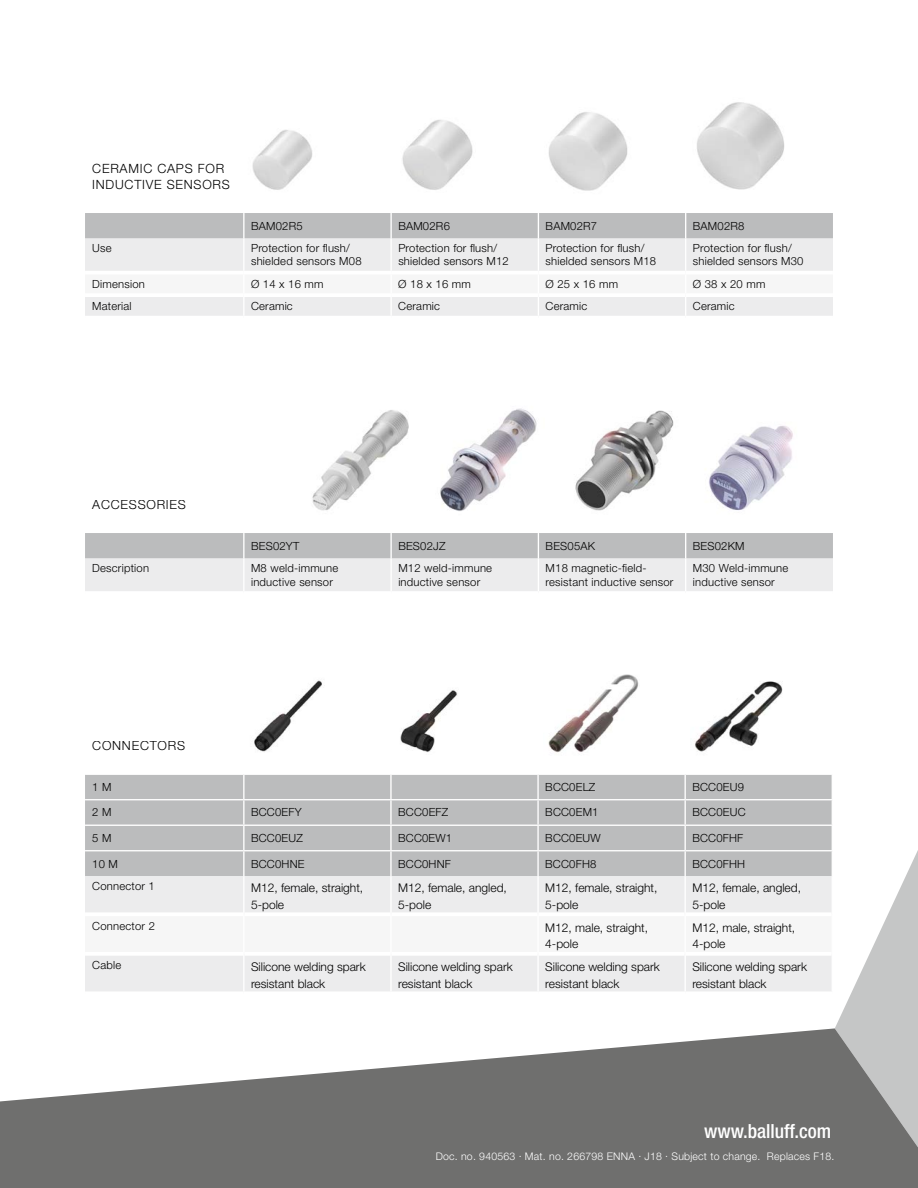
<style>
.page{position:relative;width:918px;height:1188px;background:#fff}
.page>*{position:absolute;margin:0;border:0;box-sizing:border-box;transform-origin:0 0}
.t1{font:500 condensed 19.5px "Helvetica Neue LT Pro";color:#fff}
.t2{font:300 12.75px/16.5px "Helvetica Neue LT Pro";letter-spacing:.06em;color:#000}
.t3{font:300 12px/16.5px "Helvetica Neue LT Pro";color:#000}
.t4{font:300 11.25px/13.5px "Helvetica Neue LT Pro";letter-spacing:.02em;color:#000}
.t5{font:300 10.5px "Helvetica Neue LT Pro";letter-spacing:.02em;color:#fff}
</style>
<div class="page">
<div style="left:0;top:1094px;width:918px;height:94px;background:#6f6f6e"></div>
<div style="left:85px;top:239px;width:748px;height:32px;background:#ececed"></div>
<div style="left:85px;top:213px;width:748px;height:26px;background:#bbbcbd"></div>
<hr style="left:243px;top:239px;width:2px;height:32px;background:#fff">
<hr style="left:390px;top:239px;width:2px;height:32px;background:#fff">
<hr style="left:538px;top:239px;width:1px;height:32px;background:#fff">
<hr style="left:685px;top:239px;width:1px;height:32px;background:#fff">
<div style="left:85px;top:297px;width:748px;height:19px;background:#ececed"></div>
<img style="left:252px;top:130px;width:61px;height:60px">
<img style="left:402px;top:120px;width:71px;height:70px">
<img style="left:548px;top:112px;width:80px;height:79px">
<img style="left:697px;top:102px;width:87px;height:88px">
<svg style="left:85px;top:533px;width:748px;height:58px;background:#d7d7d8"></svg>
<img style="left:312px;top:410px;width:97px;height:101px">
<img style="left:440px;top:408px;width:97px;height:103px">
<img style="left:575px;top:410px;width:99px;height:101px">
<img style="left:709px;top:425px;width:84px;height:85px">
<svg style="left:85px;top:775px;width:833px;height:391px"></svg>
<img style="left:254px;top:680px;width:68px;height:72px">
<img style="left:400px;top:690px;width:58px;height:62px">
<img style="left:548px;top:674px;width:91px;height:79px">
<img style="left:695px;top:681px;width:88px;height:71px">
<p class="t2" style="left:92px;top:160px;width:139px">CERAMIC CAPS FOR<br>INDUCTIVE SENSORS</p>
<p class="t4" style="left:251px;top:219px;width:53px">BAM02R5</p>
<p class="t4" style="left:398px;top:219px;width:53px">BAM02R6</p>
<p class="t4" style="left:546px;top:219px;width:53px">BAM02R7</p>
<p class="t4" style="left:693px;top:219px;width:53px">BAM02R8</p>
<p class="t4" style="left:92px;top:241px;width:21px">Use</p>
<p class="t4" style="left:251px;top:241px;width:112px">Protection for flush/ shielded sensors M08</p>
<p class="t4" style="left:398px;top:241px;width:112px">Protection for flush/ shielded sensors M12</p>
<p class="t4" style="left:546px;top:241px;width:112px">Protection for flush/ shielded sensors M18</p>
<p class="t4" style="left:693px;top:241px;width:112px">Protection for flush/ shielded sensors M30</p>
<p class="t4" style="left:92px;top:277px;width:54px">Dimension</p>
<p class="t4" style="left:251px;top:277px;width:74px">Ø 14 x 16 mm</p>
<p class="t4" style="left:398px;top:277px;width:74px">Ø 18 x 16 mm</p>
<p class="t4" style="left:546px;top:277px;width:74px">Ø 25 x 16 mm</p>
<p class="t4" style="left:693px;top:277px;width:74px">Ø 38 x 20 mm</p>
<p class="t4" style="left:92px;top:299px;width:41px">Material</p>
<p class="t4" style="left:251px;top:299px;width:43px">Ceramic</p>
<p class="t4" style="left:398px;top:299px;width:43px">Ceramic</p>
<p class="t4" style="left:546px;top:299px;width:43px">Ceramic</p>
<p class="t4" style="left:693px;top:299px;width:43px">Ceramic</p>
<p class="t2" style="left:92px;top:496px;width:95px">ACCESSORIES</p>
<p class="t4" style="left:251px;top:539px;width:50px">BES02YT</p>
<p class="t4" style="left:398px;top:539px;width:49px">BES02JZ</p>
<p class="t4" style="left:546px;top:539px;width:51px">BES05AK</p>
<p class="t4" style="left:693px;top:539px;width:53px">BES02KM</p>
<p class="t4" style="left:92px;top:561px;width:58px">Description</p>
<p class="t4" style="left:251px;top:561px;width:89px">M8 weld-immune inductive sensor</p>
<p class="t4" style="left:398px;top:561px;width:95px">M12 weld-immune inductive sensor</p>
<p class="t4" style="left:546px;top:561px;width:129px">M18 magnetic-field&shy;resistant inductive sensor</p>
<p class="t4" style="left:693px;top:561px;width:97px">M30 Weld-immune inductive sensor</p>
<p class="t2" style="left:92px;top:737px;width:94px">CONNECTORS</p>
<p class="t4" style="left:92px;top:780px;width:21px">1 M</p>
<p class="t4" style="left:545px;top:780px;width:52px">BCC0ELZ</p>
<p class="t4" style="left:692px;top:780px;width:53px">BCC0EU9</p>
<p class="t4" style="left:92px;top:806px;width:21px">2 M</p>
<p class="t4" style="left:251px;top:806px;width:52px">BCC0EFY</p>
<p class="t4" style="left:398px;top:806px;width:52px">BCC0EFZ</p>
<p class="t4" style="left:545px;top:806px;width:55px">BCC0EM1</p>
<p class="t4" style="left:692px;top:806px;width:55px">BCC0EUC</p>
<p class="t4" style="left:92px;top:831px;width:21px">5 M</p>
<p class="t4" style="left:251px;top:831px;width:53px">BCC0EUZ</p>
<p class="t4" style="left:398px;top:831px;width:56px">BCC0EW1</p>
<p class="t4" style="left:545px;top:831px;width:57px">BCC0EUW</p>
<p class="t4" style="left:692px;top:831px;width:52px">BCC0FHF</p>
<p class="t4" style="left:92px;top:857px;width:27px">10 M</p>
<p class="t4" style="left:251px;top:857px;width:55px">BCC0HNE</p>
<p class="t4" style="left:398px;top:857px;width:54px">BCC0HNF</p>
<p class="t4" style="left:545px;top:857px;width:53px">BCC0FH8</p>
<p class="t4" style="left:692px;top:857px;width:54px">BCC0FHH</p>
<p class="t4" style="left:92px;top:879px;width:64px">Connector 1</p>
<p class="t3" style="left:251px;top:879px;width:114px">M12, female, straight,<br>5-pole</p>
<p class="t3" style="left:398px;top:879px;width:110px">M12, female, angled,<br>5-pole</p>
<p class="t3" style="left:545px;top:879px;width:114px">M12, female, straight,<br>5-pole</p>
<p class="t3" style="left:692px;top:879px;width:110px">M12, female, angled,<br>5-pole</p>
<p class="t4" style="left:92px;top:919px;width:64px">Connector 2</p>
<p class="t3" style="left:545px;top:919px;width:104px">M12, male, straight,<br>4-pole</p>
<p class="t3" style="left:692px;top:919px;width:104px">M12, male, straight,<br>4-pole</p>
<p class="t4" style="left:92px;top:958px;width:31px">Cable</p>
<p class="t3" style="left:251px;top:958px;width:116px">Silicone welding spark resistant black</p>
<p class="t3" style="left:398px;top:958px;width:116px">Silicone welding spark resistant black</p>
<p class="t3" style="left:545px;top:958px;width:116px">Silicone welding spark resistant black</p>
<p class="t3" style="left:692px;top:958px;width:116px">Silicone welding spark resistant black</p>
<h1 class="t1" style="left:704px;top:1120px;width:129px">www.balluff.com</h1>
<p class="t5" style="left:436px;top:1150px;width:400px">Doc. no. 940563 . Mat. no. 266798 ENNA . J18 . Subject to change. Replaces F18.</p>
</div>
